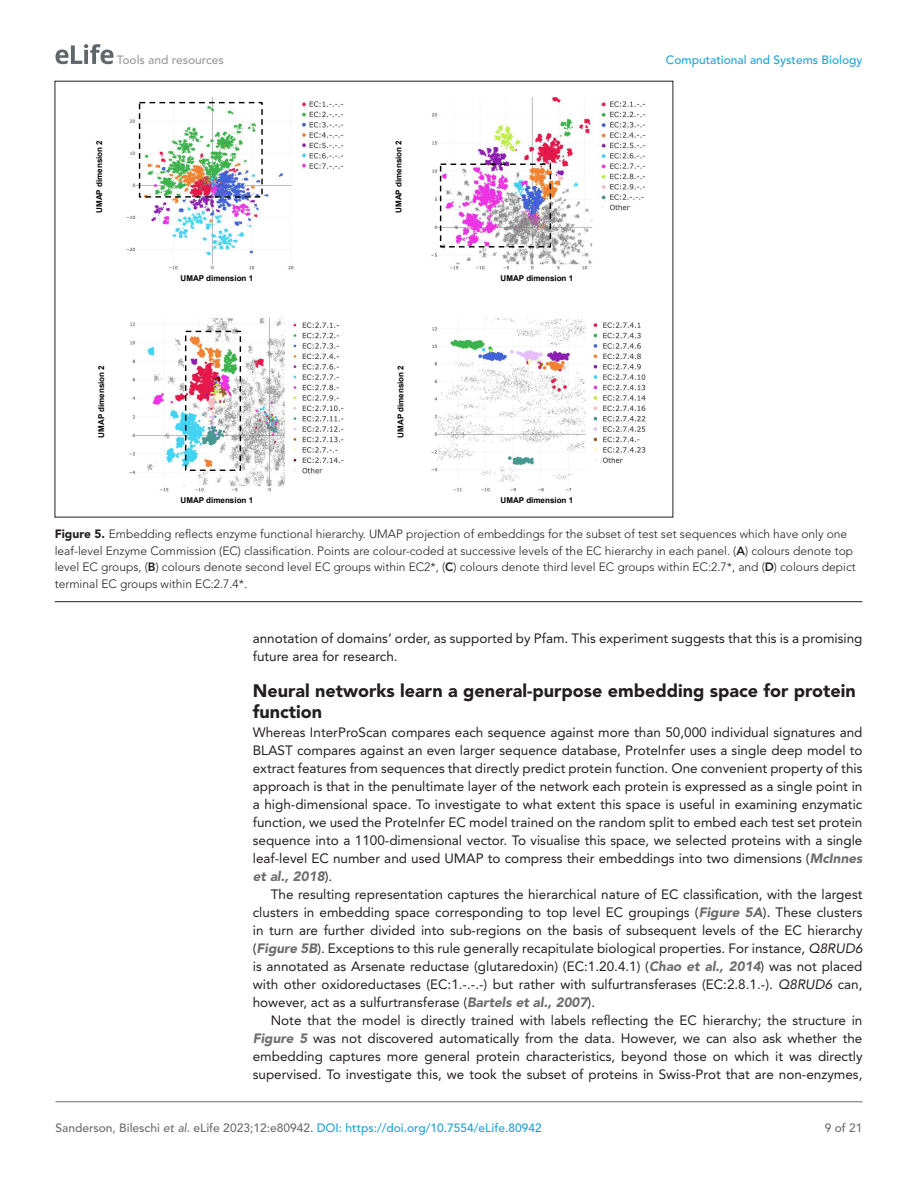
<style>
.page{position:relative;width:918px;height:1188px;background:#fff}
.page>*{position:absolute;margin:0;border:0;box-sizing:border-box;transform-origin:0 0}
.t1{font:900 18px/21px "Avenir LT Std";color:#231f20}
.t2{font:13.5px/18px "Avenir LT Std";color:#231f20;text-align:justify}
.t3{font:300 12px/16.5px "Avenir LT Std";color:#231f20}
.t4{font:500 12px "Avenir LT Std";color:#6e6e70}
.t5{font:500 12px "Avenir LT Std";color:#1ea4d7}
.t6{font:500 12px "Avenir LT Std";color:#9a9a9a}
.t7{font:700 8.1px "Arial";color:#000}
.s1{font-weight:900}
.s2{font-weight:800}
.s3{font-weight:900;font-style:italic;color:#6e6e70}
.s4{font-style:italic}
.s5{color:#1ea4d7}
</style>
<div class="page">
<svg style="left:55px;top:44px;width:59px;height:20px"></svg>
<hr style="left:56px;top:1101px;width:806px;height:1px;background:#6e6e70">
<hr style="left:55px;top:601px;width:807px;height:1px;background:#231f20">
<img style="left:431px;top:318px;width:215px;height:174px">
<img style="left:126px;top:97px;width:218px;height:173px">
<img style="left:141px;top:104px;width:120px;height:92px">
<div style="left:139px;top:102px;width:124px;height:96px;border:1px dashed #000"></div>
<img style="left:431px;top:96px;width:215px;height:174px">
<img style="left:442px;top:166px;width:107px;height:80px">
<div style="left:440px;top:164px;width:111px;height:84px;border:1px dashed #000"></div>
<img style="left:129px;top:318px;width:215px;height:174px">
<img style="left:187px;top:333px;width:52px;height:136px">
<div style="left:185px;top:331px;width:56px;height:140px;border:1px dashed #000"></div>
<img style="left:298px;top:98px;width:10px;height:73px">
<img style="left:599px;top:98px;width:8px;height:112px">
<p class="t6" style="left:117px;top:53px;width:108px">Tools and resources</p>
<p class="t5" style="left:666px;top:53px;width:198px">Computational and Systems Biology</p>
<p class="t7" style="left:94px;top:213px;width:74px;rotate:-90deg">UMAP dimension 2</p>
<p class="t7" style="left:393px;top:213px;width:74px;rotate:-90deg">UMAP dimension 2</p>
<p class="t7" style="left:181px;top:273px;width:74px">UMAP dimension 1</p>
<p class="t7" style="left:501px;top:273px;width:74px">UMAP dimension 1</p>
<p class="t7" style="left:96px;top:438px;width:74px;rotate:-90deg">UMAP dimension 2</p>
<p class="t7" style="left:395px;top:438px;width:74px;rotate:-90deg">UMAP dimension 2</p>
<p class="t7" style="left:181px;top:495px;width:74px">UMAP dimension 1</p>
<p class="t7" style="left:501px;top:495px;width:74px">UMAP dimension 1</p>
<p class="t3" style="left:55px;top:526px;width:803px"><span class="s1">Figure 5.</span> Embedding reflects enzyme functional hierarchy. UMAP projection of embeddings for the subset of test set sequences which have only one leaf-level Enzyme Commission (EC) classification. Points are colour-coded at successive levels of the EC hierarchy in each panel. (<span class="s2">A</span>) colours denote top level EC groups, (<span class="s2">B</span>) colours denote second level EC groups within EC2*, (<span class="s2">C</span>) colours denote third level EC groups within EC:2.7*, and (<span class="s2">D</span>) colours depict terminal EC groups within EC:2.7.4*.</p>
<p class="t2" style="left:253px;top:629px;width:611px">annotation of domains’ order, as supported by Pfam. This experiment suggests that this is a promising future area for research.</p>
<h1 class="t1" style="left:253px;top:680px;width:604px">Neural networks learn a general-purpose embedding space for protein function</h1>
<p class="t2" style="left:253px;top:724px;width:611px">Whereas InterProScan compares each sequence against more than 50,000 individual signatures and BLAST compares against an even larger sequence database, ProteInfer uses a single deep model to extract features from sequences that directly predict protein function. One convenient property of this approach is that in the penultimate layer of the network each protein is expressed as a single point in a high-dimensional space. To investigate to what extent this space is useful in examining enzymatic function, we used the ProteInfer EC model trained on the random split to embed each test set protein sequence into a 1100-dimensional vector. To visualise this space, we selected proteins with a single leaf-level EC number and used UMAP to compress their embeddings into two dimensions (<span class="s3">McInnes et al., 2018</span>).</p>
<p class="t2" style="left:253px;top:886px;width:611px;text-indent:18px">The resulting representation captures the hierarchical nature of EC classification, with the largest clusters in embedding space corresponding to top level EC groupings (<span class="s3">Figure 5A</span>). These clusters in turn are further divided into sub-regions on the basis of subsequent levels of the EC hierarchy (<span class="s3">Figure 5B</span>). Exceptions to this rule generally recapitulate biological properties. For instance, <span class="s4">Q8RUD6 </span>is annotated as Arsenate reductase (glutaredoxin) (EC:1.20.4.1) (<span class="s3">Chao et al., 2014</span>) was not placed with other oxidoreductases (EC:1.-.-.-) but rather with sulfurtransferases (EC:2.8.1.-). <span class="s4">Q8RUD6</span> can, however, act as a sulfurtransferase (<span class="s3">Bartels et al., 2007</span>).</p>
<p class="t2" style="left:253px;top:1012px;width:611px;text-indent:18px">Note that the model is directly trained with labels reflecting the EC hierarchy; the structure in <span class="s3">Figure 5</span> was not discovered automatically from the data. However, we can also ask whether the embedding captures more general protein characteristics, beyond those on which it was directly supervised. To investigate this, we took the subset of proteins in Swiss-Prot that are non-enzymes,</p>
<p class="t4" style="left:56px;top:1121px;width:488px">Sanderson, Bileschi <span class="s4">et al</span>. eLife 2023;12:e80942. <span class="s5">DOI: https://doi.org/10.7554/eLife.80942</span></p>
<p class="t4" style="left:825px;top:1121px;width:39px">9 of 21</p>
</div>
